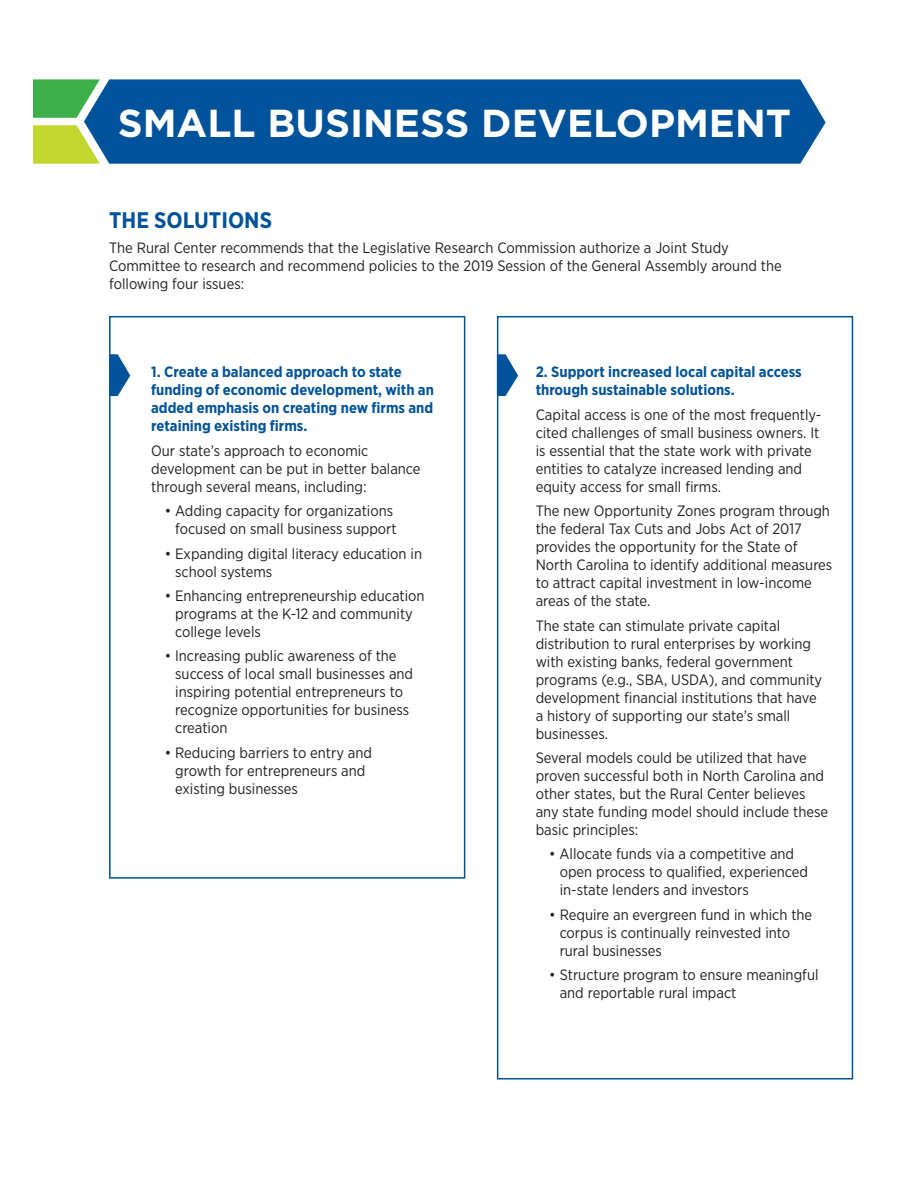
<style>
.page{position:relative;width:918px;height:1188px;background:#fff}
.page>*{position:absolute;margin:0;border:0;box-sizing:border-box;transform-origin:0 0}
.t1{font:700 39px "Gotham";color:#fff}
.t2{font:700 22.5px "Gotham Narrow";color:#01529a}
.t3{font:15px/18px "Gotham Narrow";color:#231f20}
.t4{font:700 15px/18px "Gotham Narrow";color:#01529a}
</style>
<div class="page">
<svg style="left:33px;top:125px;width:51px;height:39px;background:#c3d735"></svg>
<svg style="left:33px;top:79px;width:51px;height:39px;background:#45b24f"></svg>
<div style="left:84px;top:79px;width:742px;height:85px;background:#00529b"></div>
<div style="left:109px;top:316px;width:356px;height:563px;border:2px solid #01529a"></div>
<div style="left:497px;top:316px;width:356px;height:763px;border:2px solid #01529a"></div>
<svg style="left:497px;top:354px;width:21px;height:42px"></svg>
<svg style="left:109px;top:354px;width:21px;height:42px"></svg>
<p class="t1" style="left:118px;top:97px;width:675px">SMALL BUSINESS DEVELOPMENT</p>
<p class="t2" style="left:109px;top:206px;width:164px">THE SOLUTIONS</p>
<p class="t3" style="left:109px;top:238px;width:674px">The Rural Center recommends that the Legislative Research Commission authorize a Joint Study<br>Committee to research and recommend policies to the 2019 Session of the General Assembly around the following four issues:</p>
<p class="t4" style="left:151px;top:363px;width:284px">1. Create a balanced approach to state funding of economic development, with an added emphasis on creating new firms and retaining existing firms.</p>
<p class="t3" style="left:151px;top:441px;width:271px">Our state’s approach to economic development can be put in better balance through several means, including:</p>
<p class="t3" style="left:165px;top:501px;width:234px;text-align:right">• Adding capacity for organizations focused on small business support</p>
<p class="t3" style="left:175px;top:544px;width:248px;text-indent:-10px">• Expanding digital literacy education in school systems</p>
<p class="t3" style="left:175px;top:586px;width:251px;text-indent:-10px">• Enhancing entrepreneurship education programs at the K-12 and community college levels</p>
<p class="t3" style="left:175px;top:647px;width:239px;text-indent:-10px">• Increasing public awareness of the success of local small businesses and inspiring potential entrepreneurs to recognize opportunities for business creation</p>
<p class="t3" style="left:175px;top:743px;width:198px;text-indent:-10px">• Reducing barriers to entry and growth for entrepreneurs and existing businesses</p>
<p class="t4" style="left:536px;top:363px;width:268px">2. Support increased local capital access through sustainable solutions.</p>
<p class="t3" style="left:536px;top:405px;width:287px">Capital access is one of the most frequently&shy;cited challenges of small business owners. It is essential that the state work with private entities to catalyze increased lending and equity access for small firms.</p>
<p class="t3" style="left:536px;top:501px;width:298px">The new Opportunity Zones program through the federal Tax Cuts and Jobs Act of 2017 provides the opportunity for the State of North Carolina to identify additional measures to attract capital investment in low-income areas of the state.</p>
<p class="t3" style="left:536px;top:616px;width:288px">The state can stimulate private capital distribution to rural enterprises by working with existing banks, federal government programs (e.g., SBA, USDA), and community development financial institutions that have a history of supporting our state’s small businesses.</p>
<p class="t3" style="left:536px;top:748px;width:294px">Several models could be utilized that have proven successful both in North Carolina and other states, but the Rural Center believes any state funding model should include these basic principles:</p>
<p class="t3" style="left:560px;top:845px;width:250px;text-indent:-10px">• Allocate funds via a competitive and open process to qualified, experienced in-state lenders and investors</p>
<p class="t3" style="left:560px;top:905px;width:254px;text-indent:-10px">• Require an evergreen fund in which the corpus is continually reinvested into rural businesses</p>
<p class="t3" style="left:560px;top:966px;width:260px;text-indent:-10px">• Structure program to ensure meaningful and reportable rural impact</p>
</div>
